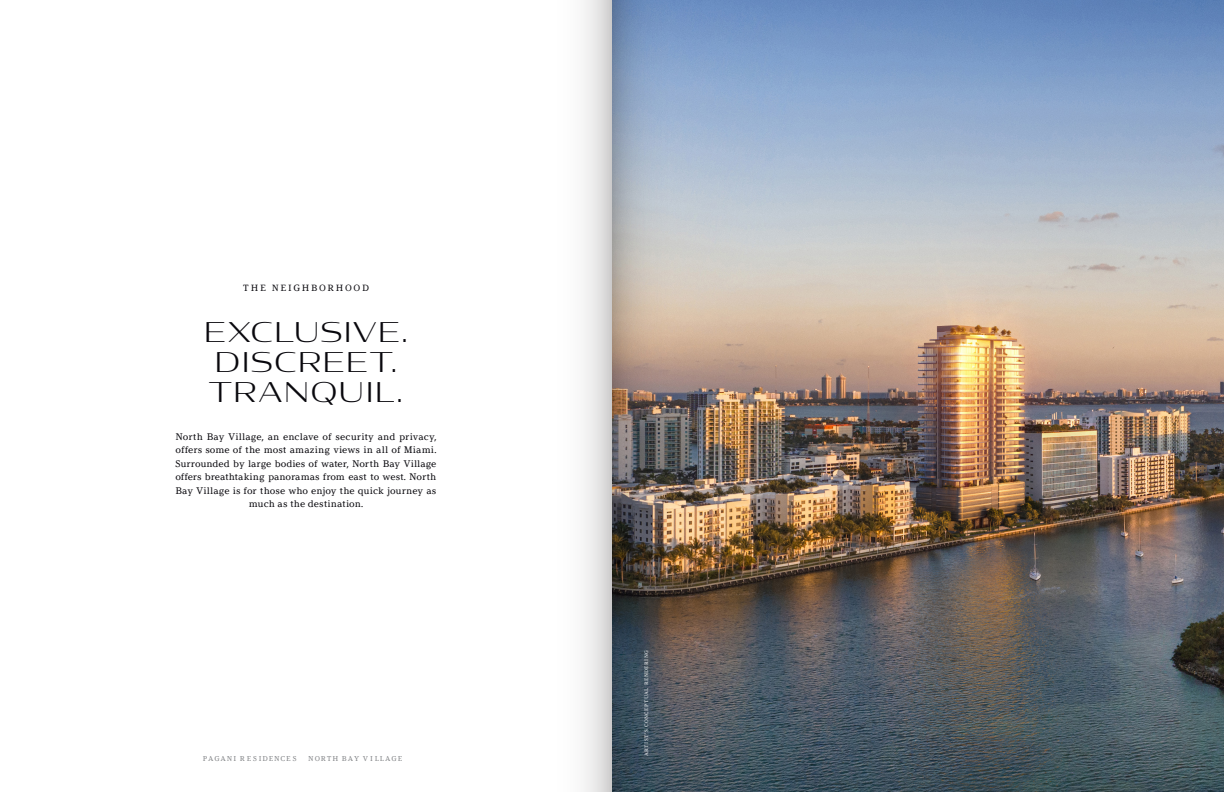
<style>
.page{position:relative;width:1224px;height:792px;background:#fff}
.page>*{position:absolute;margin:0;border:0;box-sizing:border-box;transform-origin:0 0}
.t1{font:300 27px/30px "Condor Wide";letter-spacing:.035em;color:#09080d}
.t2{font:9.5px/13.5px "Argesta Text";letter-spacing:-.01em;color:#09080d;text-align:center}
.t3{font:9px "Argesta Text";letter-spacing:.185em;color:#09080d}
.t4{font:7px "Argesta Text";letter-spacing:.12em;color:#808285}
.t5{font:5px "Argesta Text";letter-spacing:.09em;color:#fff}
</style>
<div class="page">
<img style="left:711px;top:0;width:513px;height:792px">
<img style="left:612px;top:0;width:99px;height:792px">
<svg style="left:584px;top:0;width:28px;height:792px"></svg>
<p class="t3" style="left:243px;top:283px;width:128px">THE NEIGHBORHOOD</p>
<p class="t1" style="left:204px;top:317px;width:206px">EXCLUSIVE.<br>DISCREET.<br>TRANQUIL.</p>
<p class="t2" style="left:176px;top:430px;width:262px">North Bay Village, an enclave of security and privacy, offers some of the most amazing views in all of Miami.<br>Surrounded by large bodies of water, North Bay Village offers breathtaking panoramas from east to west. North Bay Village is for those who enjoy the quick journey as much as the destination.</p>
<p class="t4" style="left:203px;top:755px;width:95px">PAGANI R E S IDENCE S</p>
<p class="t4" style="left:308px;top:755px;width:96px">NORTH BAY V I LLAGE</p>
<p class="t5" style="left:643px;top:756px;width:107px;rotate:-90deg">ARTIST’S CONCEPTUAL RENDERING</p>
</div>
